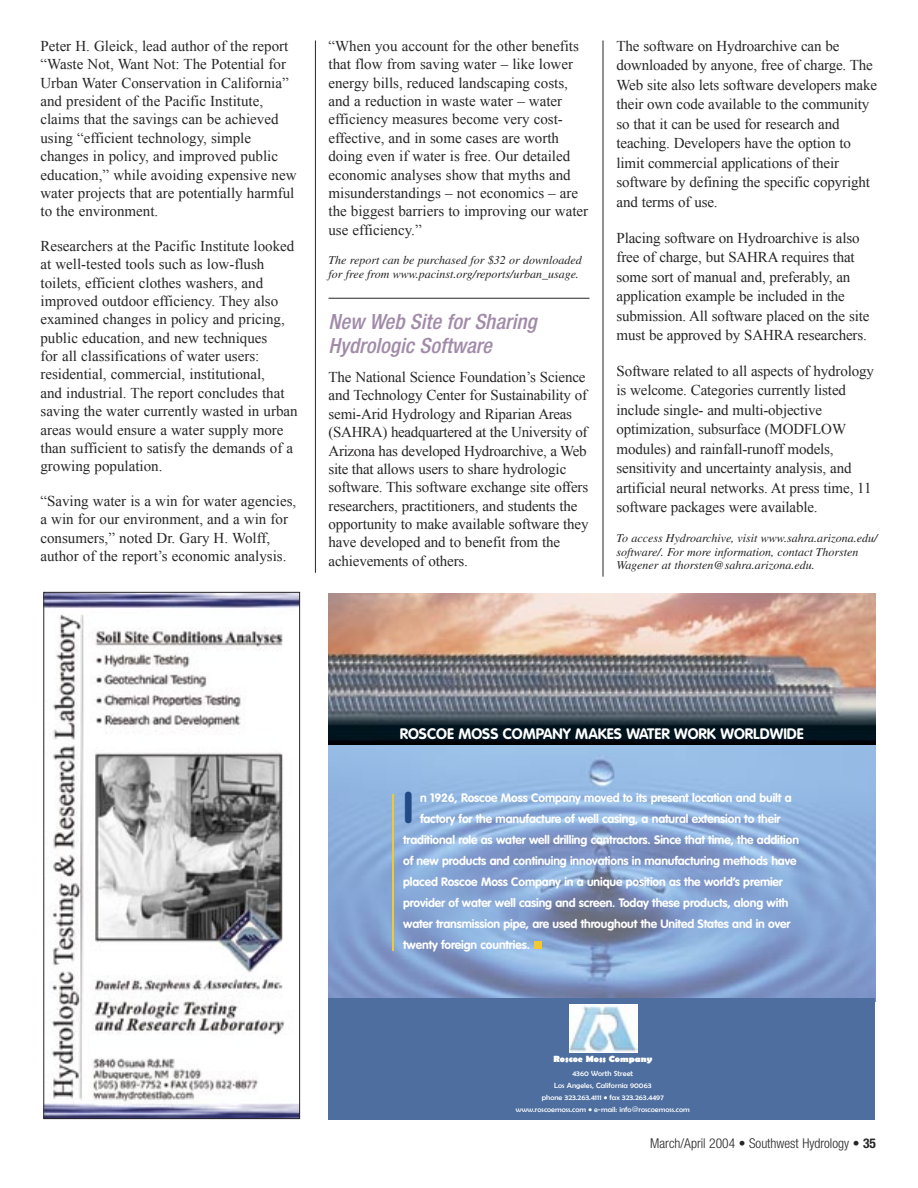
<style>
.page{position:relative;width:918px;height:1188px;background:#fff}
.page>*{position:absolute;margin:0;border:0;box-sizing:border-box;transform-origin:0 0}
.t1{font:700 43.65px "VAG Rounded";color:#214a87}
.Headings{font:italic 500 condensed 21px/24px "Helvetica Neue LT";color:#a18ba9}
.Body{font:15px/18.3px "Times New Roman";color:#272525}
.t2{font:700 15px "VAG Rounded";color:#fff}
.t3{font:300 condensed 13.5px "Helvetica Neue LT";color:#272525}
.t4{font:700 12px "VAG Rounded";letter-spacing:-.01em;color:#fff}
.Contact_line{font:italic 12px/13.5px "Times";color:#272525}
.t5{font:700 9px "Berlin Sans FB";color:#fff;scale:1.06 1}
.t6{font:7.5px "Berlin Sans FB";color:#fff;scale:1.06 1}
.s1{font-family:"Avant Garde"}
.s2{font-weight:700}
</style>
<div class="page">
<hr style="left:328px;top:298px;width:262px;height:1px;background:#272525">
<img style="left:328px;top:593px;width:547px;height:153px">
<svg style="left:328px;top:746px;width:547px;height:252px;background:#89a8d4"></svg>
<div style="left:328px;top:998px;width:547px;height:122px;background:#4d6e9f"></div>
<img style="left:570px;top:1005px;width:68px;height:47px">
<div style="left:535px;top:942px;width:7px;height:7px;background:#f2ca30"></div>
<hr style="left:392px;top:794px;width:2px;height:157px;background:#f2ca30">
<img style="left:45px;top:594px;width:253px;height:523px">
<div style="left:43px;top:592px;width:257px;height:527px;border:1px solid #272525"></div>
<hr style="left:315px;top:40px;width:1px;height:533px;background:#272525">
<hr style="left:603px;top:40px;width:1px;height:537px;background:#272525">
<p class="Body" style="left:40px;top:37px;width:258px">Peter H. Gleick, lead author of the report “Waste Not, Want Not: The Potential for Urban Water Conservation in California” and president of the Pacific Institute, claims that the savings can be achieved using “efficient technology, simple changes in policy, and improved public education,” while avoiding expensive new water projects that are potentially harmful to the environment.</p>
<p class="Body" style="left:40px;top:236px;width:259px">Researchers at the Pacific Institute looked at well-tested tools such as low-flush toilets, efficient clothes washers, and improved outdoor efficiency. They also examined changes in policy and pricing, public education, and new techniques<br>for all classifications of water users: residential, commercial, institutional,<br>and industrial. The report concludes that saving the water currently wasted in urban areas would ensure a water supply more than sufficient to satisfy the demands of a growing population.</p>
<p class="Body" style="left:40px;top:492px;width:257px">“Saving water is a win for water agencies, a win for our environment, and a win for consumers,” noted Dr. Gary H. Wolff, author of the report’s economic analysis.</p>
<p class="Body" style="left:328px;top:37px;width:261px">“When you account for the other benefits that flow from saving water – like lower energy bills, reduced landscaping costs, and a reduction in waste water – water efficiency measures become very cost&shy;effective, and in some cases are worth doing even if water is free. Our detailed economic analyses show that myths and misunderstandings – not economics – are the biggest barriers to improving our water use efficiency.”</p>
<p class="Contact_line" style="left:328px;top:254px;width:255px">The report can be purchased for $32 or downloaded for free from www.pacinst.org/reports/urban_usage.</p>
<p class="Headings" style="left:328px;top:309px;width:210px">New Web Site for Sharing<br>Hydrologic Software</p>
<p class="Body" style="left:328px;top:368px;width:262px">The National Science Foundation’s Science and Technology Center for Sustainability of semi-Arid Hydrology and Riparian Areas (SAHRA) headquartered at the University of Arizona has developed Hydroarchive, a Web site that allows users to share hydrologic software. This software exchange site offers researchers, practitioners, and students the opportunity to make available software they have developed and to benefit from the achievements of others.</p>
<p class="Body" style="left:617px;top:36px;width:262px;line-height:19.5px">The software on Hydroarchive can be downloaded by anyone, free of charge. The Web site also lets software developers make their own code available to the community so that it can be used for research and teaching. Developers have the option to limit commercial applications of their software by defining the specific copyright and terms of use.</p>
<p class="Body" style="left:617px;top:228px;width:255px;line-height:19.5px">Placing software on Hydroarchive is also free of charge, but SAHRA requires that some sort of manual and, preferably, an application example be included in the submission. All software placed on the site must be approved by SAHRA researchers.</p>
<p class="Body" style="left:617px;top:361px;width:259px;line-height:19.5px">Software related to all aspects of hydrology is welcome. Categories currently listed include single- and multi-objective optimization, subsurface (MODFLOW modules) and rainfall-runoff models, sensitivity and uncertainty analysis, and artificial neural networks. At press time, 11 software packages were available.</p>
<p class="Contact_line" style="left:617px;top:531px;width:262px">To access Hydroarchive, visit www.sahra.arizona.edu/ software/. For more information, contact Thorsten<br>Wagener at thorsten@sahra.arizona.edu.</p>
<p class="t2" style="left:400px;top:725px;width:406px">ROSCOE MOSS COMPANY MAKES WATER WORK WORLDWIDE</p>
<p class="t1" style="left:403px;top:782px;width:12px">I</p>
<p class="t4" style="left:420px;top:790px;width:373px">n 1926, Roscoe Moss Company moved to its present location and built a</p>
<p class="t4" style="left:420px;top:811px;width:362px">factory for the manufacture of well casing, a natural extension to their</p>
<p class="t4" style="left:403px;top:832px;width:397px">traditional role as water well drilling contractors. Since that time, the addition</p>
<p class="t4" style="left:403px;top:853px;width:395px">of new products and continuing innovations in manufacturing methods have</p>
<p class="t4" style="left:403px;top:874px;width:381px">placed Roscoe Moss Company in a unique position as the world’s premier</p>
<p class="t4" style="left:403px;top:895px;width:387px">provider of water well casing and screen. Today these products, along with</p>
<p class="t4" style="left:403px;top:916px;width:389px">water transmission pipe, are used throughout the United States and in over</p>
<p class="t4" style="left:403px;top:937px;width:128px">twenty foreign countries.</p>
<p class="t5" style="left:553px;top:1053px;width:95px">Roscoe Moss Company</p>
<p class="t6" style="left:572px;top:1069px;width:59px">4360 Worth Street</p>
<p class="t6" style="left:554px;top:1081px;width:93px">Los Angeles, California 90063</p>
<p class="t6" style="left:542px;top:1093px;width:117px">phone 323.263.4111 • fax 323.263.4497</p>
<p class="t6" style="left:516px;top:1105px;width:166px">www.roscoemoss.com • e-mail: info<span class="s1">@</span>roscoemoss.com</p>
<p class="t3" style="left:650px;top:1135px;width:227px">March/April 2004 • Southwest Hydrology • <span class="s2">35</span></p>
</div>
